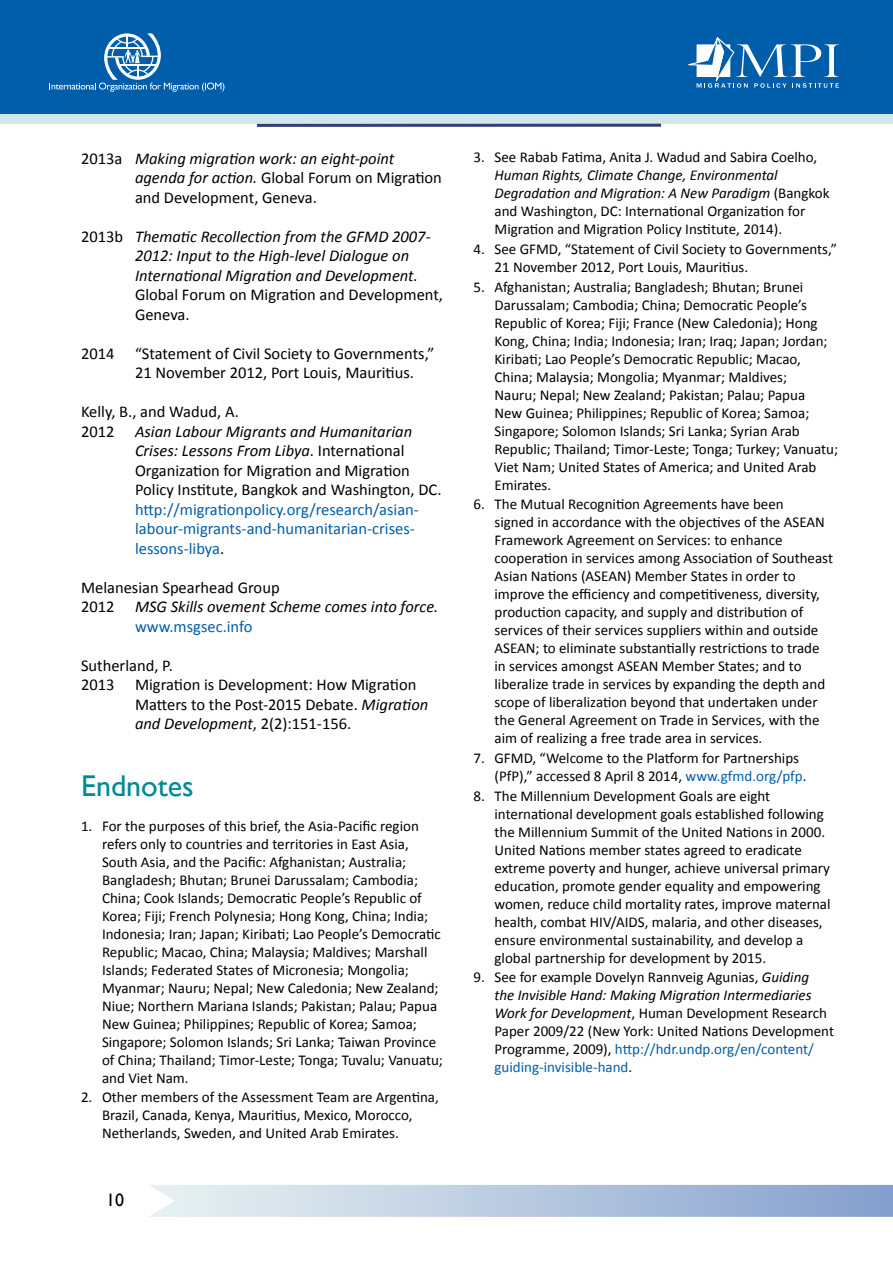
<style>
.page{position:relative;width:893px;height:1263px;background:#fff}
.page>*{position:absolute;margin:0;border:0;box-sizing:border-box;transform-origin:0 0}
.t1{font:30px "Gill Sans";color:#008997}
.t2{font:18px "Gill Sans";color:#000}
.t3{font:16.5px/19.5px "Calibri";color:#000}
.t4{font:italic 16.5px/19.5px "Calibri";color:#000}
.t5{font:16.5px/19.5px "Calibri";color:#005daa}
.t6{font:15px/18px "Calibri";color:#000}
.s1{font-style:italic}
.s2{font-style:normal}
.s3{color:#000}
.s4{color:#005daa}
</style>
<div class="page">
<div style="left:0;top:114px;width:893px;height:9px;background:#d2e7ea"></div>
<div style="left:0;top:0;width:893px;height:114px;background:#005daa"></div>
<svg style="left:149px;top:1185px;width:744px;height:32px;background:#b8c9e0"></svg>
<hr style="left:257px;top:124px;width:404px;height:3px;background:#363c74">
<svg style="left:49px;top:33px;width:175px;height:59px"></svg>
<svg style="left:688px;top:37px;width:151px;height:51px"></svg>
<p class="t3" style="left:135px;top:148px;width:308px;text-indent:-54px">2013a <span class="s1">Making migration work: an eight-point agenda for action.</span> Global Forum on Migration and Development, Geneva.</p>
<p class="t4" style="left:135px;top:226px;width:297px;text-indent:-54px"><span class="s2">2013b</span> Thematic Recollection from the GFMD 2007-<br>2012: Input to the High-level Dialogue on<br>International Migration and Development.</p>
<p class="t3" style="left:135px;top:284px;width:310px">Global Forum on Migration and Development,<br>Geneva.</p>
<p class="t3" style="left:135px;top:343px;width:301px;text-indent:-54px">2014 “Statement of Civil Society to Governments,”<br>21 November 2012, Port Louis, Mauritius.</p>
<p class="t3" style="left:81px;top:401px;width:159px">Kelly, B., and Wadud, A.</p>
<p class="t4" style="left:81px;top:421px;width:333px"><span class="s2">2012</span> Asian Labour Migrants and Humanitarian</p>
<p class="t4" style="left:135px;top:440px;width:271px">Crises: Lessons From Libya<span class="s2">. International</span></p>
<p class="t3" style="left:135px;top:460px;width:276px">Organization for Migration and Migration</p>
<p class="t3" style="left:135px;top:479px;width:308px">Policy Institute, Bangkok and Washington, DC.</p>
<p class="t5" style="left:135px;top:499px;width:285px">http://migrationpolicy.org/research/asian&shy;labour-migrants-and-humanitarian-crises&shy;lessons-libya<span class="s3">.</span></p>
<p class="t3" style="left:81px;top:577px;width:200px">Melanesian Spearhead Group</p>
<p class="t4" style="left:81px;top:596px;width:359px"><span class="s2">2012</span> MSG Skills ovement Scheme comes into force.</p>
<p class="t5" style="left:135px;top:616px;width:119px">www.msgsec.info</p>
<p class="t3" style="left:81px;top:655px;width:93px">Sutherland, P.</p>
<p class="t3" style="left:81px;top:674px;width:337px">2013 Migration is Development: How Migration</p>
<p class="t3" style="left:135px;top:694px;width:295px">Matters to the Post-2015 Debate. <span class="s1">Migration</span></p>
<p class="t4" style="left:135px;top:713px;width:218px">and Development<span class="s2">, 2(2):151-156.</span></p>
<h1 class="t1" style="left:81px;top:768px;width:114px">Endnotes</h1>
<p class="t6" style="left:102px;top:816px;width:342px;text-indent:-21px">1. For the purposes of this brief, the Asia-Pacific region refers only to countries and territories in East Asia, South Asia, and the Pacific: Afghanistan; Australia; Bangladesh; Bhutan; Brunei Darussalam; Cambodia; China; Cook Islands; Democratic People’s Republic of Korea; Fiji; French Polynesia; Hong Kong, China; India; Indonesia; Iran; Japan; Kiribati; Lao People’s Democratic Republic; Macao, China; Malaysia; Maldives; Marshall Islands; Federated States of Micronesia; Mongolia; Myanmar; Nauru; Nepal; New Caledonia; New Zealand; Niue; Northern Mariana Islands; Pakistan; Palau; Papua New Guinea; Philippines; Republic of Korea; Samoa; Singapore; Solomon Islands; Sri Lanka; Taiwan Province of China; Thailand; Timor-Leste; Tonga; Tuvalu; Vanuatu; and Viet Nam.</p>
<p class="t6" style="left:102px;top:1087px;width:338px;text-indent:-21px">2. Other members of the Assessment Team are Argentina,<br>Brazil, Canada, Kenya, Mauritius, Mexico, Morocco,<br>Netherlands, Sweden, and United Arab Emirates.</p>
<p class="t2" style="left:106px;top:1189px;width:19px">10</p>
<p class="t6" style="left:473px;top:148px;width:345px">3. See Rabab Fatima, Anita J. Wadud and Sabira Coelho,</p>
<p class="t6" style="left:494px;top:166px;width:337px"><span class="s1">Human Rights, Climate Change, Environmental Degradation and Migration: A New Paradigm</span> (Bangkok and Washington, DC: International Organization for Migration and Migration Policy Institute, 2014).</p>
<p class="t6" style="left:494px;top:239px;width:344px;text-indent:-21px">4. See GFMD, “Statement of Civil Society to Governments,”<br>21 November 2012, Port Louis, Mauritius.</p>
<p class="t6" style="left:494px;top:277px;width:345px;text-indent:-21px">5. Afghanistan; Australia; Bangladesh; Bhutan; Brunei Darussalam; Cambodia; China; Democratic People’s Republic of Korea; Fiji; France (New Caledonia); Hong Kong, China; India; Indonesia; Iran; Iraq; Japan; Jordan; Kiribati; Lao People’s Democratic Republic; Macao, China; Malaysia; Mongolia; Myanmar; Maldives;<br>Nauru; Nepal; New Zealand; Pakistan; Palau; Papua<br>New Guinea; Philippines; Republic of Korea; Samoa; Singapore; Solomon Islands; Sri Lanka; Syrian Arab Republic; Thailand; Timor-Leste; Tonga; Turkey; Vanuatu; Viet Nam; United States of America; and United Arab Emirates.</p>
<p class="t6" style="left:494px;top:495px;width:340px;text-indent:-21px">6. The Mutual Recognition Agreements have been<br>signed in accordance with the objectives of the ASEAN Framework Agreement on Services: to enhance cooperation in services among Association of Southeast Asian Nations (ASEAN) Member States in order to improve the efficiency and competitiveness, diversity, production capacity, and supply and distribution of services of their services suppliers within and outside ASEAN; to eliminate substantially restrictions to trade in services amongst ASEAN Member States; and to liberalize trade in services by expanding the depth and scope of liberalization beyond that undertaken under the General Agreement on Trade in Services, with the aim of realizing a free trade area in services.</p>
<p class="t6" style="left:494px;top:748px;width:313px;text-indent:-21px">7. GFMD, “Welcome to the Platform for Partnerships (PfP),” accessed 8 April 8 2014, <span class="s4">www.gfmd.org/pfp</span>.</p>
<p class="t6" style="left:494px;top:786px;width:338px;text-indent:-21px">8. The Millennium Development Goals are eight international development goals established following the Millennium Summit of the United Nations in 2000.<br>United Nations member states agreed to eradicate extreme poverty and hunger, achieve universal primary education, promote gender equality and empowering women, reduce child mortality rates, improve maternal health, combat HIV/AIDS, malaria, and other diseases, ensure environmental sustainability, and develop a global partnership for development by 2015.</p>
<p class="t6" style="left:494px;top:967px;width:341px;text-indent:-21px">9. See for example Dovelyn Rannveig Agunias, <span class="s1">Guiding<br>the Invisible Hand: Making Migration Intermediaries Work for Development</span>, Human Development Research Paper 2009/22 (New York: United Nations Development Programme, 2009), <span class="s4">http://hdr.undp.org/en/content/ guiding-invisible-hand</span>.</p>
</div>
